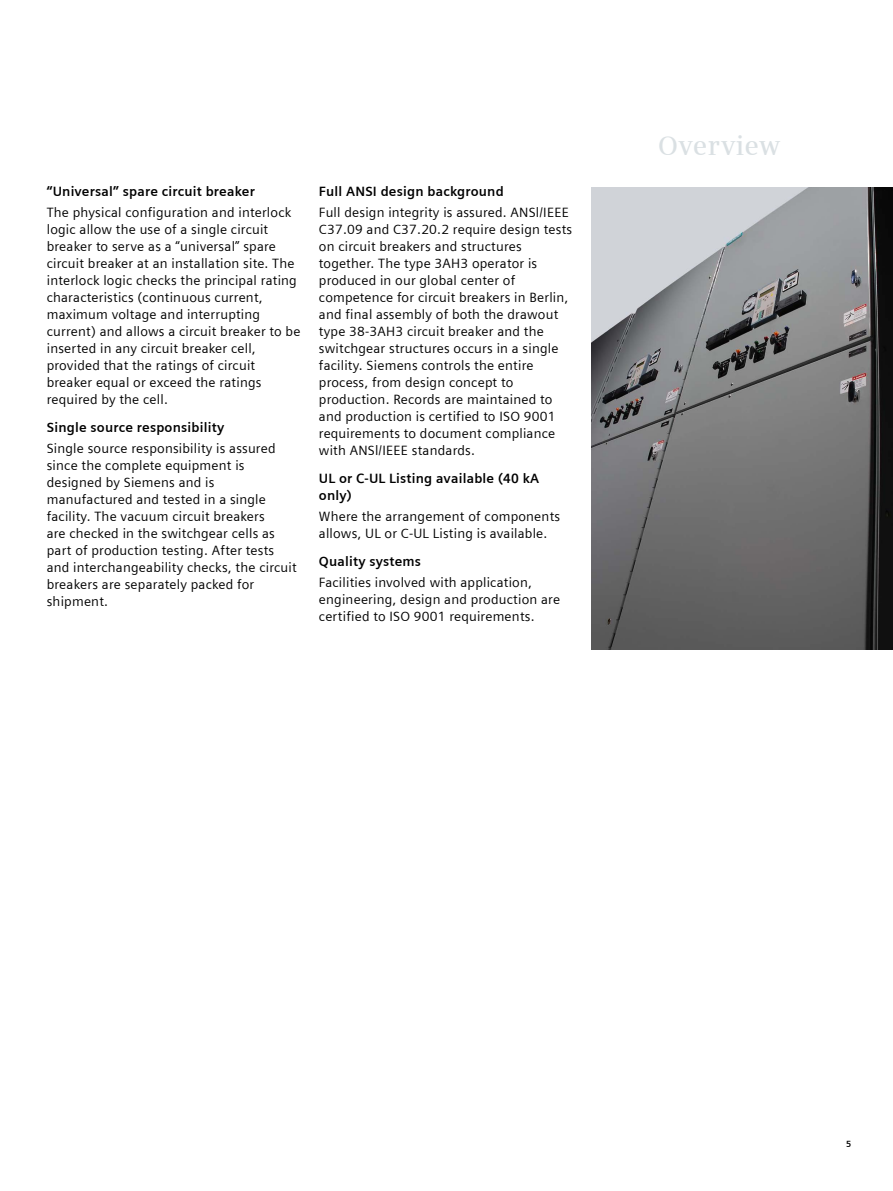
<style>
.page{position:relative;width:893px;height:1191px;background:#fff}
.page>*{position:absolute;margin:0;border:0;box-sizing:border-box;transform-origin:0 0}
.t1{font:600 27px "Siemens Serif";letter-spacing:.005em;color:#dae0e3}
.t2{font:13.5px/17px "Siemens Sans";letter-spacing:.015em;color:#000}
.t3{font:700 13.5px/17px "Siemens Sans";letter-spacing:.015em;color:#000}
.t4{font:700 9px "Siemens Sans";color:#000}
</style>
<div class="page">
<img style="left:591px;top:187px;width:302px;height:462px">
<p class="t3" style="left:47px;top:182px;width:210px">“Universal” spare circuit breaker</p>
<p class="t2" style="left:47px;top:204px;width:255px">The physical configuration and interlock logic allow the use of a single circuit breaker to serve as a “universal” spare circuit breaker at an installation site. The interlock logic checks the principal rating characteristics (continuous current, maximum voltage and interrupting current) and allows a circuit breaker to be inserted in any circuit breaker cell, provided that the ratings of circuit breaker equal or exceed the ratings required by the cell.</p>
<p class="t3" style="left:47px;top:418px;width:179px">Single source responsibility</p>
<p class="t2" style="left:47px;top:440px;width:251px">Single source responsibility is assured since the complete equipment is designed by Siemens and is manufactured and tested in a single facility. The vacuum circuit breakers<br>are checked in the switchgear cells as part of production testing. After tests and interchangeability checks, the circuit breakers are separately packed for shipment.</p>
<p class="t3" style="left:319px;top:183px;width:186px">Full ANSI design background</p>
<p class="t2" style="left:319px;top:204px;width:255px">Full design integrity is assured. ANSl/IEEE C37.09 and C37.20.2 require design tests on circuit breakers and structures together. The type 3AH3 operator is produced in our global center of competence for circuit breakers in Berlin, and final assembly of both the drawout type 38-3AH3 circuit breaker and the switchgear structures occurs in a single facility. Siemens controls the entire process, from design concept to production. Records are maintained to and production is certified to ISO 9001 requirements to document compliance with ANSl/IEEE standards.</p>
<p class="t3" style="left:319px;top:470px;width:222px">UL or C-UL Listing available (40 kA only)</p>
<p class="t2" style="left:319px;top:508px;width:243px">Where the arrangement of components allows, UL or C-UL Listing is available.</p>
<p class="t3" style="left:319px;top:552px;width:104px">Quality systems</p>
<p class="t2" style="left:319px;top:574px;width:243px">Facilities involved with application, engineering, design and production are certified to ISO 9001 requirements.</p>
<h1 class="t1" style="left:658px;top:129px;width:124px">Overview</h1>
<p class="t4" style="left:846px;top:1138px;width:7px">5</p>
</div>
